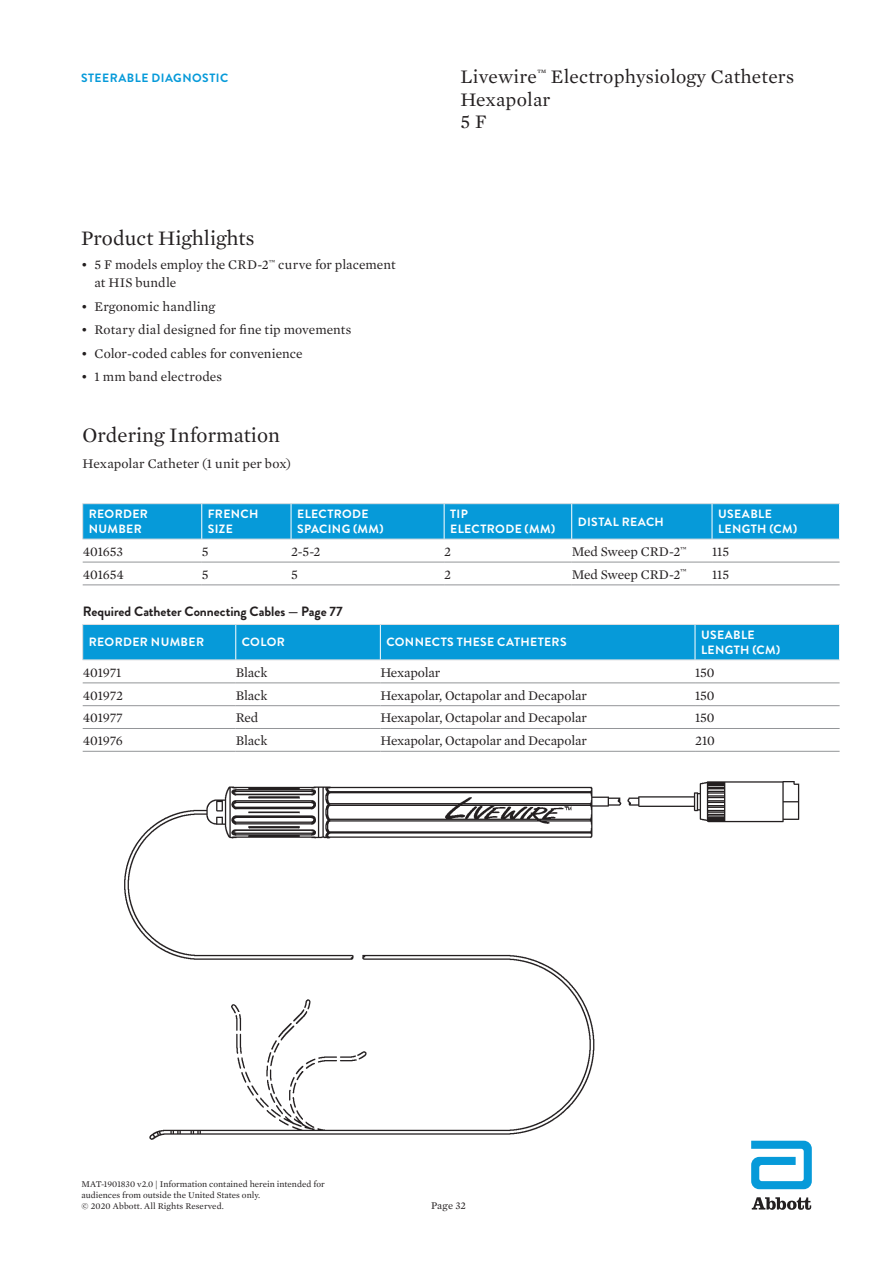
<style>
.page{position:relative;width:893px;height:1263px;background:#fff}
.page>*{position:absolute;margin:0;border:0;box-sizing:border-box;transform-origin:0 0}
.t1{font:21px "Mercury Text G1";color:#231f20}
.t2{font:19.5px/22.5px "Mercury Text G1";letter-spacing:.01em;color:#231f20}
.t3{font:13.5px/18px "Mercury Text G1";letter-spacing:-.01em;color:#231f20}
.t4{font:700 13.5px "Brandon Grotesque";color:#231f20}
.t5{font:13.5px "Mercury Text G1";letter-spacing:.01em;color:#231f20}
.t6{font:700 12px/15px "Brandon Grotesque";letter-spacing:.03em;color:#fff}
.t7{font:700 12px "Brandon Grotesque";letter-spacing:.04em;color:#069ad9}
.t8{font:10.5px "Mercury Text G1";letter-spacing:.015em;color:#231f20}
.t9{font:9px/10.8px "Mercury Text G1";color:#231f20}
</style>
<div class="page">
<svg style="left:751px;top:1142px;width:61px;height:47px"></svg>
<svg style="left:752px;top:1197px;width:59px;height:13px"></svg>
<img style="left:124px;top:781px;width:684px;height:365px">
<div style="left:83px;top:504px;width:756px;height:35px;background:#069ad9"></div>
<hr style="left:83px;top:562px;width:119px;height:1px;background:#939598">
<hr style="left:202px;top:562px;width:89px;height:1px;background:#939598">
<hr style="left:572px;top:562px;width:140px;height:1px;background:#939598">
<hr style="left:712px;top:562px;width:128px;height:1px;background:#939598">
<hr style="left:201px;top:504px;width:1px;height:35px;background:#fff">
<hr style="left:291px;top:504px;width:1px;height:35px;background:#fff">
<hr style="left:444px;top:504px;width:1px;height:35px;background:#fff">
<hr style="left:571px;top:504px;width:1px;height:35px;background:#fff">
<hr style="left:712px;top:504px;width:1px;height:35px;background:#fff">
<hr style="left:82px;top:503px;width:120px;height:1px;background:#dcdddf">
<hr style="left:82px;top:504px;width:1px;height:35px;background:#dcdddf">
<hr style="left:202px;top:503px;width:89px;height:1px;background:#dcdddf">
<hr style="left:291px;top:503px;width:153px;height:1px;background:#dcdddf">
<hr style="left:444px;top:503px;width:128px;height:1px;background:#dcdddf">
<hr style="left:572px;top:503px;width:140px;height:1px;background:#dcdddf">
<hr style="left:712px;top:503px;width:128px;height:1px;background:#dcdddf">
<hr style="left:82px;top:539px;width:120px;height:1px;background:#dcdddf">
<hr style="left:202px;top:539px;width:89px;height:1px;background:#dcdddf">
<hr style="left:291px;top:539px;width:153px;height:1px;background:#dcdddf">
<hr style="left:444px;top:539px;width:128px;height:1px;background:#dcdddf">
<hr style="left:572px;top:539px;width:140px;height:1px;background:#dcdddf">
<hr style="left:712px;top:539px;width:128px;height:1px;background:#dcdddf">
<hr style="left:83px;top:585px;width:119px;height:1px;background:#939598">
<hr style="left:202px;top:585px;width:89px;height:1px;background:#939598">
<hr style="left:572px;top:585px;width:140px;height:1px;background:#939598">
<hr style="left:712px;top:585px;width:128px;height:1px;background:#939598">
<hr style="left:291px;top:585px;width:153px;height:1px;background:#939598">
<hr style="left:444px;top:585px;width:128px;height:1px;background:#939598">
<hr style="left:291px;top:562px;width:153px;height:1px;background:#939598">
<hr style="left:444px;top:562px;width:128px;height:1px;background:#939598">
<div style="left:83px;top:625px;width:756px;height:35px;background:#069ad9"></div>
<hr style="left:83px;top:683px;width:153px;height:1px;background:#939598">
<hr style="left:236px;top:683px;width:144px;height:1px;background:#939598">
<hr style="left:380px;top:683px;width:315px;height:1px;background:#939598">
<hr style="left:695px;top:683px;width:145px;height:1px;background:#939598">
<hr style="left:83px;top:705px;width:153px;height:1px;background:#939598">
<hr style="left:236px;top:705px;width:144px;height:1px;background:#939598">
<hr style="left:380px;top:705px;width:315px;height:1px;background:#939598">
<hr style="left:695px;top:705px;width:145px;height:1px;background:#939598">
<hr style="left:83px;top:728px;width:153px;height:1px;background:#939598">
<hr style="left:83px;top:751px;width:153px;height:1px;background:#939598">
<hr style="left:236px;top:728px;width:144px;height:1px;background:#939598">
<hr style="left:236px;top:751px;width:144px;height:1px;background:#939598">
<hr style="left:380px;top:728px;width:315px;height:1px;background:#939598">
<hr style="left:380px;top:751px;width:315px;height:1px;background:#939598">
<hr style="left:695px;top:728px;width:145px;height:1px;background:#939598">
<hr style="left:695px;top:751px;width:145px;height:1px;background:#939598">
<hr style="left:235px;top:625px;width:1px;height:35px;background:#fff">
<hr style="left:380px;top:625px;width:1px;height:35px;background:#fff">
<hr style="left:695px;top:625px;width:1px;height:35px;background:#fff">
<hr style="left:82px;top:624px;width:154px;height:1px;background:#dcdddf">
<hr style="left:82px;top:625px;width:1px;height:35px;background:#dcdddf">
<hr style="left:236px;top:624px;width:144px;height:1px;background:#dcdddf">
<hr style="left:380px;top:624px;width:315px;height:1px;background:#dcdddf">
<hr style="left:695px;top:624px;width:145px;height:1px;background:#dcdddf">
<hr style="left:82px;top:660px;width:154px;height:1px;background:#dcdddf">
<hr style="left:236px;top:660px;width:144px;height:1px;background:#dcdddf">
<hr style="left:380px;top:660px;width:315px;height:1px;background:#dcdddf">
<hr style="left:695px;top:660px;width:145px;height:1px;background:#dcdddf">
<p class="t7" style="left:81px;top:70px;width:149px">STEERABLE DIAGNOSTIC</p>
<h1 class="t1" style="left:81px;top:223px;width:175px">Product Highlights</h1>
<p class="t3" style="left:95px;top:255px;width:303px;text-indent:-14px">• 5 F models employ the CRD-2<sup>™</sup> curve for placement at HIS bundle</p>
<p class="t5" style="left:81px;top:297px;width:136px">• Ergonomic handling</p>
<p class="t3" style="left:81px;top:320px;width:272px">• Rotary dial designed for fine tip movements</p>
<p class="t3" style="left:81px;top:343px;width:223px">• Color-coded cables for convenience</p>
<p class="t5" style="left:81px;top:367px;width:143px">• 1 mm band electrodes</p>
<h1 class="t1" style="left:82px;top:420px;width:199px">Ordering Information</h1>
<p class="t3" style="left:82px;top:454px;width:210px">Hexapolar Catheter (1 unit per box)</p>
<h2 class="t2" style="left:461px;top:64px;width:335px">Livewire<sup>™</sup> Electrophysiology Catheters<br>Hexapolar<br>5 F</h2>
<p class="t6" style="left:89px;top:507px;width:61px">REORDER<br>NUMBER</p>
<p class="t6" style="left:208px;top:507px;width:52px">FRENCH<br>SIZE</p>
<p class="t6" style="left:297px;top:507px;width:88px">ELECTRODE<br>SPACING (MM)</p>
<p class="t6" style="left:450px;top:507px;width:106px">TIP<br>ELECTRODE (MM)</p>
<p class="t6" style="left:578px;top:514px;width:88px">DISTAL REACH</p>
<p class="t6" style="left:718px;top:507px;width:81px">USEABLE<br>LENGTH (CM)</p>
<p class="t3" style="left:83px;top:542px;width:42px">401653</p>
<p class="t3" style="left:202px;top:542px;width:8px">5</p>
<p class="t3" style="left:291px;top:542px;width:31px">2-5-2</p>
<p class="t3" style="left:444px;top:542px;width:9px">2</p>
<p class="t3" style="left:572px;top:542px;width:117px">Med Sweep CRD-2<sup>™</sup></p>
<p class="t3" style="left:712px;top:542px;width:19px">115</p>
<p class="t3" style="left:83px;top:565px;width:43px">401654</p>
<p class="t3" style="left:202px;top:565px;width:8px">5</p>
<p class="t3" style="left:291px;top:565px;width:8px">5</p>
<p class="t3" style="left:444px;top:565px;width:9px">2</p>
<p class="t3" style="left:572px;top:565px;width:117px">Med Sweep CRD-2<sup>™</sup></p>
<p class="t3" style="left:712px;top:565px;width:19px">115</p>
<p class="t4" style="left:83px;top:602px;width:262px">Required Catheter Connecting Cables — Page 77</p>
<p class="t6" style="left:89px;top:635px;width:117px">REORDER NUMBER</p>
<p class="t6" style="left:242px;top:635px;width:44px">COLOR</p>
<p class="t6" style="left:386px;top:635px;width:182px">CONNECTS THESE CATHETERS</p>
<p class="t6" style="left:701px;top:627px;width:81px">USEABLE<br>LENGTH (CM)</p>
<p class="t3" style="left:83px;top:663px;width:40px">401971</p>
<p class="t3" style="left:236px;top:663px;width:33px">Black</p>
<p class="t3" style="left:380px;top:663px;width:62px">Hexapolar</p>
<p class="t3" style="left:695px;top:663px;width:21px">150</p>
<p class="t3" style="left:83px;top:685px;width:42px">401972</p>
<p class="t3" style="left:236px;top:685px;width:33px">Black</p>
<p class="t3" style="left:380px;top:685px;width:208px">Hexapolar, Octapolar and Decapolar</p>
<p class="t3" style="left:695px;top:685px;width:21px">150</p>
<p class="t3" style="left:83px;top:708px;width:42px">401977</p>
<p class="t3" style="left:236px;top:708px;width:24px">Red</p>
<p class="t3" style="left:380px;top:708px;width:208px">Hexapolar, Octapolar and Decapolar</p>
<p class="t3" style="left:695px;top:708px;width:21px">150</p>
<p class="t3" style="left:83px;top:731px;width:42px">401976</p>
<p class="t3" style="left:236px;top:731px;width:33px">Black</p>
<p class="t3" style="left:380px;top:731px;width:208px">Hexapolar, Octapolar and Decapolar</p>
<p class="t3" style="left:695px;top:731px;width:21px">210</p>
<p class="t9" style="left:82px;top:1178px;width:245px">MAT-1901830 v2.0 | Information contained herein intended for audiences from outside the United States only.<br>© 2020 Abbott. All Rights Reserved.</p>
<p class="t8" style="left:431px;top:1198px;width:37px">Page 32</p>
</div>
